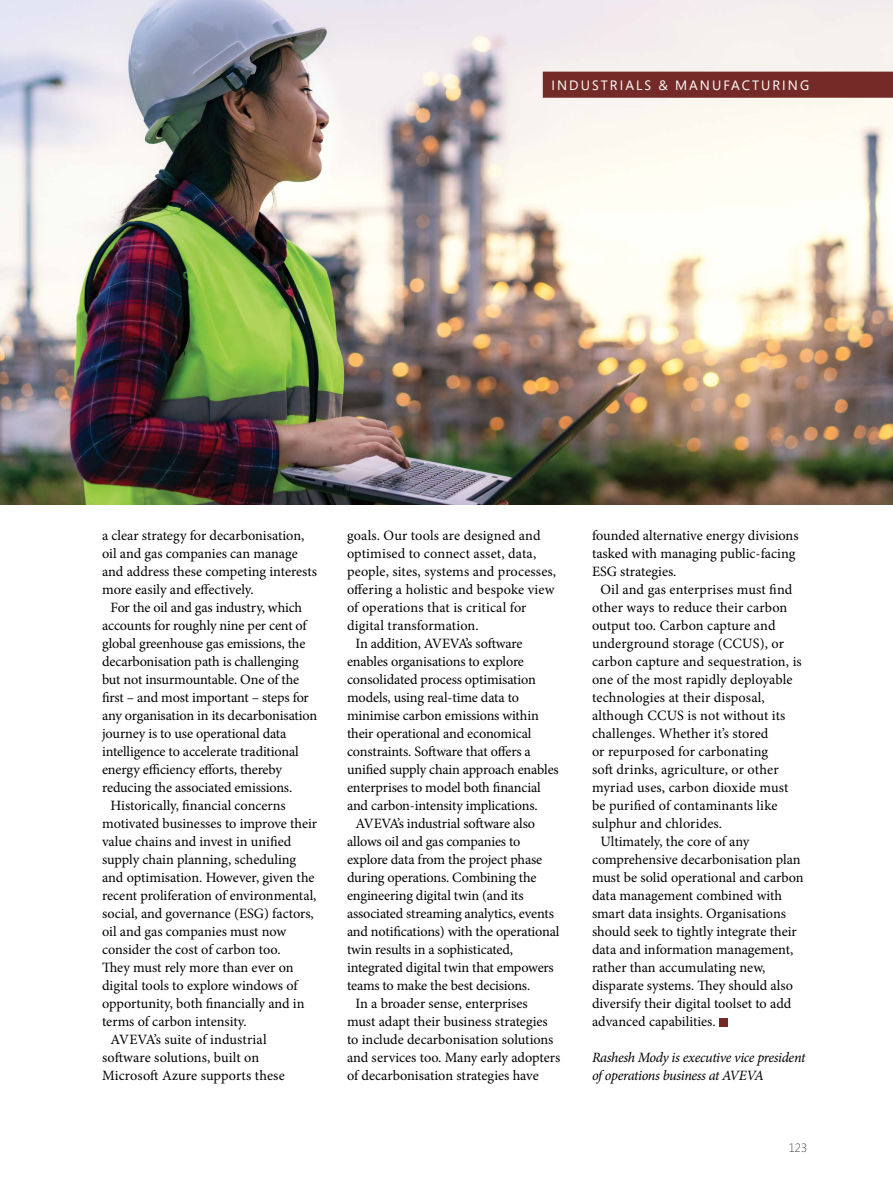
<style>
.page{position:relative;width:893px;height:1191px;background:#fff}
.page>*{position:absolute;margin:0;border:0;box-sizing:border-box;transform-origin:0 0}
.t1{font:14.25px "Minion Pro";letter-spacing:-.005em;color:#000}
.t2{font:italic 14.25px/18px "Minion Pro";letter-spacing:-.03em;color:#000}
.t3{font:13.5px "Segoe Pro";letter-spacing:.15em;color:#fff}
.t4{font:300 12px "Segoe";color:#3a3a39}
</style>
<div class="page">
<img style="left:0;top:0;width:893px;height:504px">
<div style="left:543px;top:72px;width:350px;height:26px;background:#742a26"></div>
<div style="left:719px;top:1018px;width:8px;height:8px;background:#742a26"></div>
<p class="t3" style="left:552px;top:76px;width:259px">INDUSTRIALS &amp; MANUFACTURING</p>
<p class="t1" style="left:102px;top:526px;width:204px">a clear strategy for decarbonisation,</p>
<p class="t1" style="left:102px;top:544px;width:197px">oil and gas companies can manage</p>
<p class="t1" style="left:102px;top:562px;width:216px">and address these competing interests</p>
<p class="t1" style="left:102px;top:580px;width:153px">more easily and effectively.</p>
<p class="t1" style="left:111px;top:598px;width:193px">For the oil and gas industry, which</p>
<p class="t1" style="left:102px;top:616px;width:206px">accounts for roughly nine per cent of</p>
<p class="t1" style="left:102px;top:634px;width:205px">global greenhouse gas emissions, the</p>
<p class="t1" style="left:102px;top:652px;width:198px">decarbonisation path is challenging</p>
<p class="t1" style="left:102px;top:670px;width:199px">but not insurmountable. One of the</p>
<p class="t1" style="left:102px;top:688px;width:208px">first – and most important – steps for</p>
<p class="t1" style="left:102px;top:706px;width:217px">any organisation in its decarbonisation</p>
<p class="t1" style="left:102px;top:724px;width:186px">journey is to use operational data</p>
<p class="t1" style="left:102px;top:742px;width:198px">intelligence to accelerate traditional</p>
<p class="t1" style="left:102px;top:760px;width:181px">energy efficiency efforts, thereby</p>
<p class="t1" style="left:102px;top:778px;width:192px">reducing the associated emissions.</p>
<p class="t1" style="left:111px;top:796px;width:177px">Historically, financial concerns</p>
<p class="t1" style="left:102px;top:814px;width:217px">motivated businesses to improve their</p>
<p class="t1" style="left:102px;top:832px;width:191px">value chains and invest in unified</p>
<p class="t1" style="left:102px;top:850px;width:196px">supply chain planning, scheduling</p>
<p class="t1" style="left:102px;top:868px;width:214px">and optimisation. However, given the</p>
<p class="t1" style="left:102px;top:886px;width:216px">recent proliferation of environmental,</p>
<p class="t1" style="left:102px;top:904px;width:213px">social, and governance (ESG) factors,</p>
<p class="t1" style="left:102px;top:922px;width:186px">oil and gas companies must now</p>
<p class="t1" style="left:102px;top:940px;width:180px">consider the cost of carbon too.</p>
<p class="t1" style="left:102px;top:958px;width:193px">They must rely more than ever on</p>
<p class="t1" style="left:102px;top:976px;width:197px">digital tools to explore windows of</p>
<p class="t1" style="left:102px;top:994px;width:204px">opportunity, both financially and in</p>
<p class="t1" style="left:102px;top:1012px;width:146px">terms of carbon intensity.</p>
<p class="t1" style="left:111px;top:1030px;width:158px">AVEVA’s suite of industrial</p>
<p class="t1" style="left:102px;top:1048px;width:159px">software solutions, built on</p>
<p class="t1" style="left:102px;top:1066px;width:184px">Microsoft Azure supports these</p>
<p class="t1" style="left:347px;top:526px;width:195px">goals. Our tools are designed and</p>
<p class="t1" style="left:347px;top:544px;width:191px">optimised to connect asset, data,</p>
<p class="t1" style="left:347px;top:562px;width:211px">people, sites, systems and processes,</p>
<p class="t1" style="left:347px;top:580px;width:209px">offering a holistic and bespoke view</p>
<p class="t1" style="left:347px;top:598px;width:181px">of operations that is critical for</p>
<p class="t1" style="left:347px;top:616px;width:133px">digital transformation.</p>
<p class="t1" style="left:356px;top:634px;width:168px">In addition, AVEVA’s software</p>
<p class="t1" style="left:347px;top:652px;width:178px">enables organisations to explore</p>
<p class="t1" style="left:347px;top:670px;width:190px">consolidated process optimisation</p>
<p class="t1" style="left:347px;top:688px;width:174px">models, using real-time data to</p>
<p class="t1" style="left:347px;top:706px;width:193px">minimise carbon emissions within</p>
<p class="t1" style="left:347px;top:724px;width:186px">their operational and economical</p>
<p class="t1" style="left:347px;top:742px;width:185px">constraints. Software that offers a</p>
<p class="t1" style="left:347px;top:760px;width:213px">unified supply chain approach enables</p>
<p class="t1" style="left:347px;top:778px;width:195px">enterprises to model both financial</p>
<p class="t1" style="left:347px;top:796px;width:192px">and carbon-intensity implications.</p>
<p class="t1" style="left:356px;top:814px;width:181px">AVEVA’s industrial software also</p>
<p class="t1" style="left:347px;top:832px;width:175px">allows oil and gas companies to</p>
<p class="t1" style="left:347px;top:850px;width:197px">explore data from the project phase</p>
<p class="t1" style="left:347px;top:868px;width:191px">during operations. Combining the</p>
<p class="t1" style="left:347px;top:886px;width:178px">engineering digital twin (and its</p>
<p class="t1" style="left:347px;top:904px;width:208px">associated streaming analytics, events</p>
<p class="t1" style="left:347px;top:922px;width:214px">and notifications) with the operational</p>
<p class="t1" style="left:347px;top:940px;width:168px">twin results in a sophisticated,</p>
<p class="t1" style="left:347px;top:958px;width:208px">integrated digital twin that empowers</p>
<p class="t1" style="left:347px;top:976px;width:185px">teams to make the best decisions.</p>
<p class="t1" style="left:356px;top:994px;width:174px">In a broader sense, enterprises</p>
<p class="t1" style="left:347px;top:1012px;width:202px">must adapt their business strategies</p>
<p class="t1" style="left:347px;top:1030px;width:208px">to include decarbonisation solutions</p>
<p class="t1" style="left:347px;top:1048px;width:215px">and services too. Many early adopters</p>
<p class="t1" style="left:347px;top:1066px;width:193px">of decarbonisation strategies have</p>
<p class="t1" style="left:592px;top:526px;width:208px">founded alternative energy divisions</p>
<p class="t1" style="left:592px;top:544px;width:205px">tasked with managing public-facing</p>
<p class="t1" style="left:592px;top:562px;width:86px">ESG strategies.</p>
<p class="t1" style="left:600px;top:580px;width:193px">Oil and gas enterprises must find</p>
<p class="t1" style="left:592px;top:598px;width:197px">other ways to reduce their carbon</p>
<p class="t1" style="left:592px;top:616px;width:185px">output too. Carbon capture and</p>
<p class="t1" style="left:592px;top:634px;width:194px">underground storage (CCUS), or</p>
<p class="t1" style="left:592px;top:652px;width:211px">carbon capture and sequestration, is</p>
<p class="t1" style="left:592px;top:670px;width:202px">one of the most rapidly deployable</p>
<p class="t1" style="left:592px;top:688px;width:174px">technologies at their disposal,</p>
<p class="t1" style="left:592px;top:706px;width:195px">although CCUS is not without its</p>
<p class="t1" style="left:592px;top:724px;width:178px">challenges. Whether it’s stored</p>
<p class="t1" style="left:592px;top:742px;width:178px">or repurposed for carbonating</p>
<p class="t1" style="left:592px;top:760px;width:188px">soft drinks, agriculture, or other</p>
<p class="t1" style="left:592px;top:778px;width:198px">myriad uses, carbon dioxide must</p>
<p class="t1" style="left:592px;top:796px;width:187px">be purified of contaminants like</p>
<p class="t1" style="left:592px;top:814px;width:132px">sulphur and chlorides.</p>
<p class="t1" style="left:600px;top:832px;width:150px">Ultimately, the core of any</p>
<p class="t1" style="left:592px;top:850px;width:210px">comprehensive decarbonisation plan</p>
<p class="t1" style="left:592px;top:868px;width:213px">must be solid operational and carbon</p>
<p class="t1" style="left:592px;top:886px;width:192px">data management combined with</p>
<p class="t1" style="left:592px;top:904px;width:195px">smart data insights. Organisations</p>
<p class="t1" style="left:592px;top:922px;width:206px">should seek to tightly integrate their</p>
<p class="t1" style="left:592px;top:940px;width:203px">data and information management,</p>
<p class="t1" style="left:592px;top:958px;width:175px">rather than accumulating new,</p>
<p class="t1" style="left:592px;top:976px;width:202px">disparate systems. They should also</p>
<p class="t1" style="left:592px;top:994px;width:201px">diversify their digital toolset to add</p>
<p class="t1" style="left:592px;top:1012px;width:125px">advanced capabilities.</p>
<p class="t2" style="left:592px;top:1048px;width:215px">Rashesh Mody is executive vice president of operations business at AVEVA</p>
<p class="t4" style="left:789px;top:1141px;width:20px">123</p>
</div>
